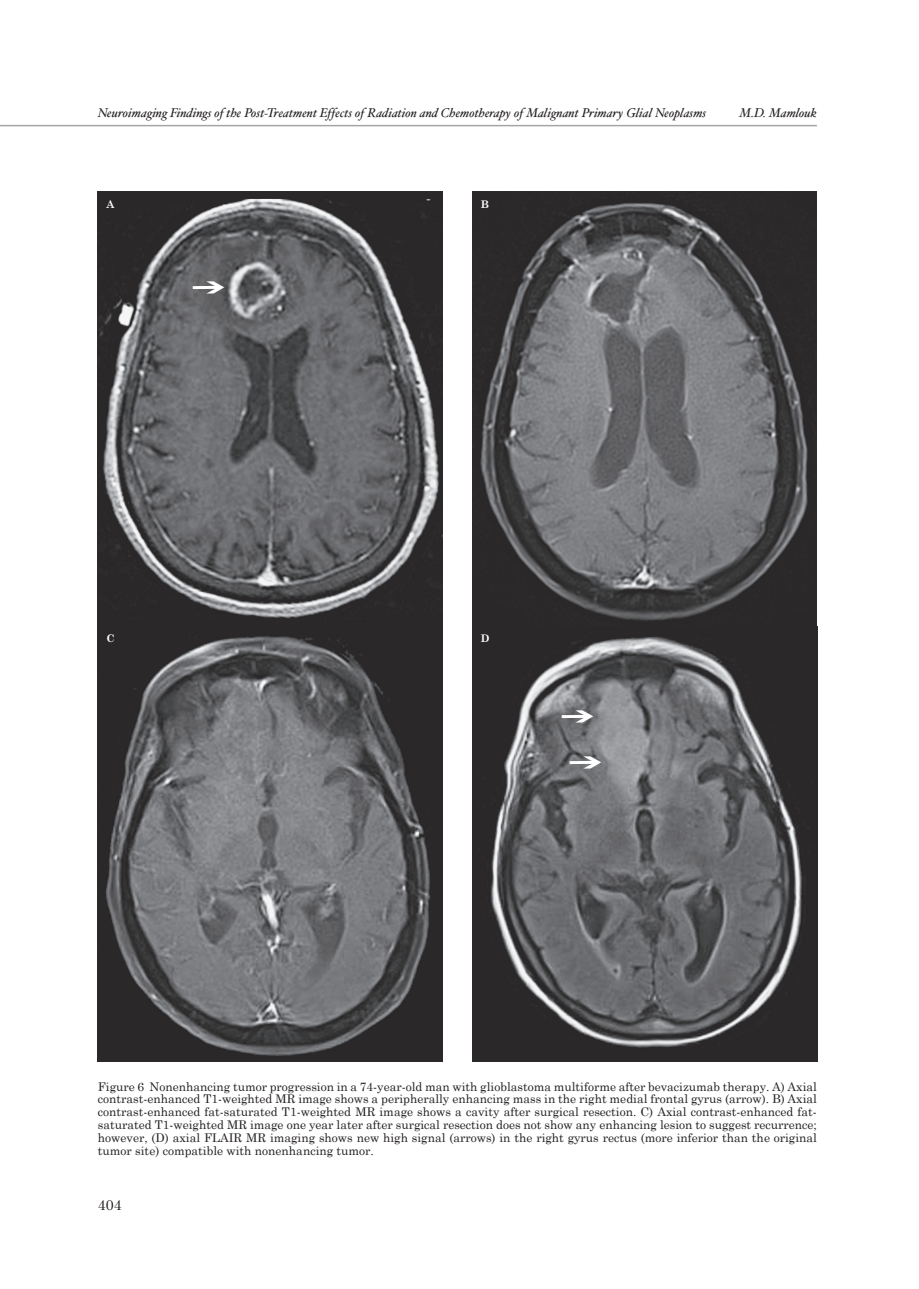
<style>
.page{position:relative;width:919px;height:1289px;background:#fff}
.page>*{position:absolute;margin:0;border:0;box-sizing:border-box;transform-origin:0 0}
.t1{font:14.25px "Century Schoolbook";color:#231f20}
.t2{font:italic 12.75px "Hoefler Text";color:#231f20}
.t3{font:12px/12.8px "Century Schoolbook";color:#231f20;text-align:justify}
.t4{font:700 10.5px "Century Schoolbook";color:#fff}
</style>
<div class="page">
<hr style="left:0;top:125px;width:816px;height:1px;background:#a4a5a9">
<img style="left:98px;top:192px;width:344px;height:869px">
<img style="left:472px;top:192px;width:344px;height:869px">
<svg style="left:193px;top:281px;width:31px;height:13px"></svg>
<svg style="left:561px;top:710px;width:40px;height:59px;background:#707174"></svg>
<p class="t2" style="left:98px;top:105px;width:610px">Neuroimaging Findings of the Post-Treatment Effects of Radiation and Chemotherapy of Malignant Primary Glial Neoplasms</p>
<p class="t2" style="left:739px;top:105px;width:79px">M.D. Mamlouk</p>
<p class="t4" style="left:106px;top:198px;width:9px">A</p>
<p class="t4" style="left:480px;top:198px;width:10px">B</p>
<p class="t4" style="left:106px;top:631px;width:10px">C</p>
<p class="t4" style="left:480px;top:631px;width:10px">D</p>
<p class="t3" style="left:98px;top:1079px;width:720px">Figure 6 Nonenhancing tumor progression in a 74-year-old man with glioblastoma multiforme after bevacizumab therapy. A) Axial contrast-enhanced T1-weighted MR image shows a peripherally enhancing mass in the right medial frontal gyrus (arrow). B) Axial contrast-enhanced fat-saturated T1-weighted MR image shows a cavity after surgical resection. C) Axial contrast-enhanced fat&shy;saturated T1-weighted MR image one year later after surgical resection does not show any enhancing lesion to suggest recurrence; however, (D) axial FLAIR MR imaging shows new high signal (arrows) in the right gyrus rectus (more inferior than the original tumor site) compatible with nonenhancing tumor.</p>
<p class="t1" style="left:98px;top:1196px;width:25px">404</p>
</div>
